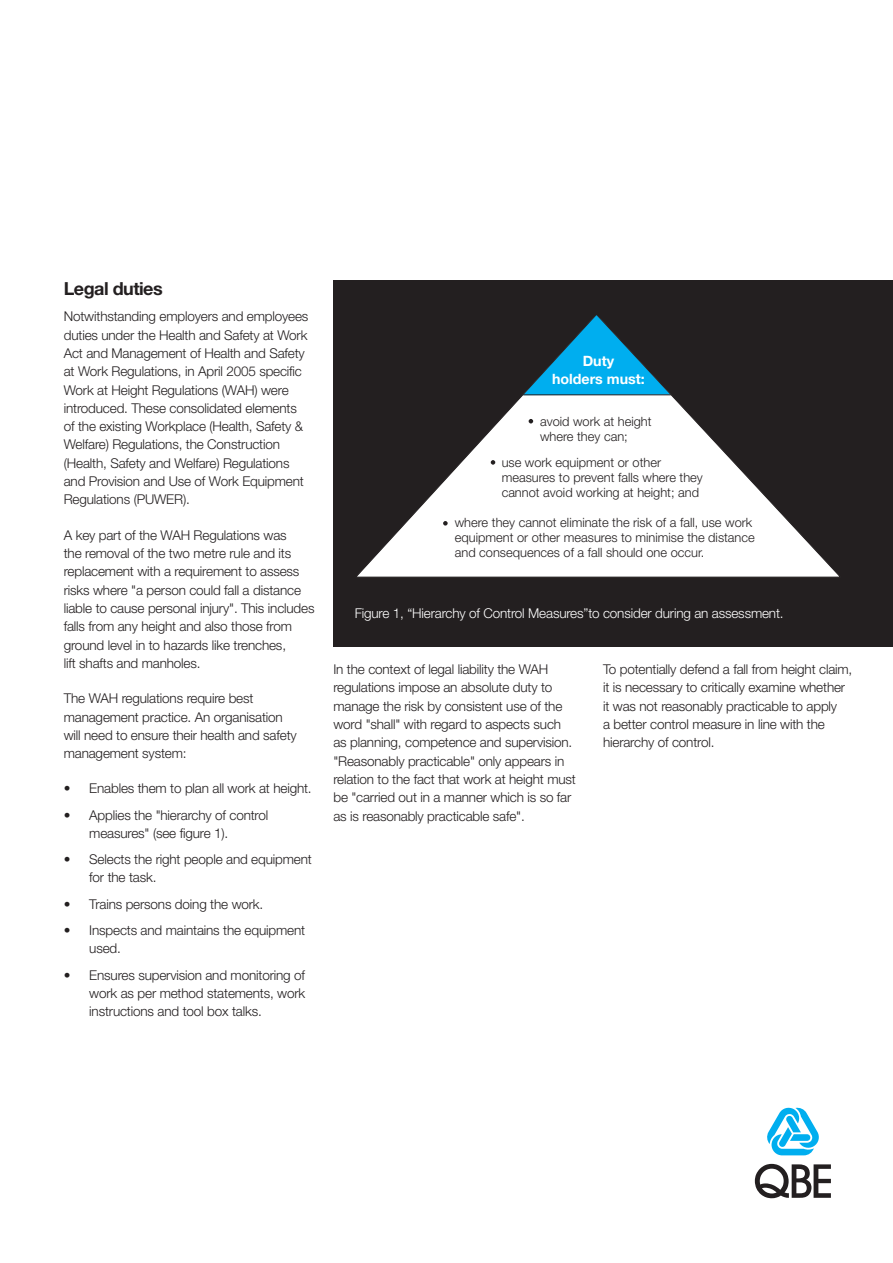
<style>
.page{position:relative;width:893px;height:1263px;background:#fff}
.page>*{position:absolute;margin:0;border:0;box-sizing:border-box;transform-origin:0 0}
.t1{font:700 18px "Helvetica Neue";letter-spacing:-.03em;color:#231f20}
.t2{font:700 14.25px/17.1px "Helvetica Neue";color:#fff;text-align:center}
.t3{font:300 13.5px/18.3px "Helvetica Neue";letter-spacing:-.01em;color:#231f20}
.t4{font:300 13.5px "Helvetica Neue";letter-spacing:-.01em;color:#fff}
.t5{font:300 12.9px/15.5px "Helvetica Neue";color:#231f20}
</style>
<div class="page">
<svg style="left:755px;top:1164px;width:76px;height:34px"></svg>
<svg style="left:767px;top:1108px;width:52px;height:47px"></svg>
<div style="left:333px;top:280px;width:560px;height:366px;background:#231f20"></div>
<svg style="left:357px;top:315px;width:482px;height:262px"></svg>
<svg style="left:529px;top:419px;width:4px;height:4px"></svg>
<svg style="left:491px;top:460px;width:4px;height:5px"></svg>
<svg style="left:443px;top:521px;width:5px;height:5px"></svg>
<hr style="left:523px;top:394px;width:148px;height:1px;background:#231f20">
<h1 class="t1" style="left:64px;top:282px;width:101px">Legal duties</h1>
<p class="t3" style="left:64px;top:309px;width:246px">Notwithstanding employers and employees duties under the Health and Safety at Work Act and Management of Health and Safety at Work Regulations, in April 2005 specific Work at Height Regulations (WAH) were introduced. These consolidated elements of the existing Workplace (Health, Safety &amp; Welfare) Regulations, the Construction (Health, Safety and Welfare) Regulations and Provision and Use of Work Equipment Regulations (PUWER).</p>
<p class="t3" style="left:64px;top:527px;width:252px">A key part of the WAH Regulations was<br>the removal of the two metre rule and its replacement with a requirement to assess risks where "a person could fall a distance liable to cause personal injury". This includes falls from any height and also those from ground level in to hazards like trenches,<br>lift shafts and manholes.</p>
<p class="t3" style="left:64px;top:690px;width:234px">The WAH regulations require best management practice. An organisation will need to ensure their health and safety management system:</p>
<p class="t3" style="left:64px;top:780px;width:249px">• Enables them to plan all work at height.</p>
<p class="t3" style="left:89px;top:807px;width:181px;text-indent:-26px">• Applies the "hierarchy of control measures" (see figure 1).</p>
<p class="t3" style="left:89px;top:851px;width:224px;text-indent:-26px">• Selects the right people and equipment for the task.</p>
<p class="t3" style="left:64px;top:896px;width:201px">• Trains persons doing the work.</p>
<p class="t3" style="left:89px;top:922px;width:217px;text-indent:-26px">• Inspects and maintains the equipment used.</p>
<p class="t3" style="left:89px;top:967px;width:217px;text-align:justify;text-indent:-26px">• Ensures supervision and monitoring of work as per method statements, work instructions and tool box talks.</p>
<p class="t2" style="left:552px;top:354px;width:94px">Duty<br>holders must:</p>
<p class="t5" style="left:540px;top:415px;width:113px">avoid work at height where they can;</p>
<p class="t5" style="left:502px;top:455px;width:203px">use work equipment or other measures to prevent falls where they cannot avoid working at height; and</p>
<p class="t5" style="left:455px;top:516px;width:302px">where they cannot eliminate the risk of a fall, use work equipment or other measures to minimise the distance and consequences of a fall should one occur.</p>
<p class="t4" style="left:355px;top:608px;width:430px">Figure 1, “Hierarchy of Control Measures”to consider during an assessment.</p>
<p class="t3" style="left:333px;top:661px;width:244px">In the context of legal liability the WAH regulations impose an absolute duty to manage the risk by consistent use of the word "shall" with regard to aspects such as planning, competence and supervision. "Reasonably practicable" only appears in relation to the fact that work at height must be "carried out in a manner which is so far as is reasonably practicable safe".</p>
<p class="t3" style="left:603px;top:661px;width:251px">To potentially defend a fall from height claim, it is necessary to critically examine whether it was not reasonably practicable to apply<br>a better control measure in line with the hierarchy of control.</p>
</div>
